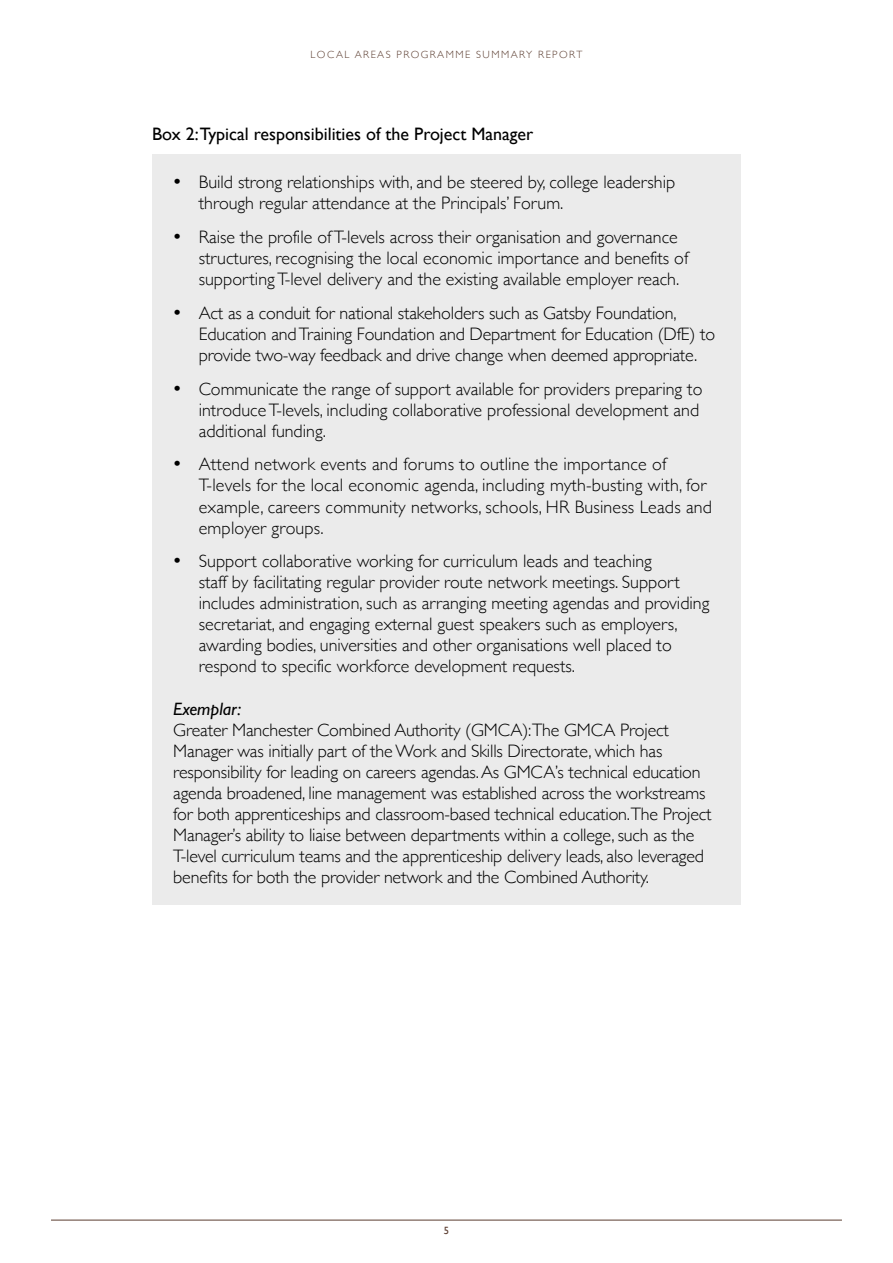
<style>
.page{position:relative;width:893px;height:1263px;background:#fff}
.page>*{position:absolute;margin:0;border:0;box-sizing:border-box;transform-origin:0 0}
.t1{font:300 18px/21px "Gill Sans";color:#000}
.t2{font:18px "Gill Sans";color:#000}
.t3{font:italic 18px "Gill Sans";color:#000}
.t4{font:300 10.5px "Gill Sans";letter-spacing:.14em;color:#5b3d30}
.t5{font:10.5px "Gill Sans";color:#5b3d30}
</style>
<div class="page">
<hr style="left:51px;top:1220px;width:791px;height:1px;background:#5b3d30">
<div style="left:152px;top:154px;width:589px;height:751px;background:#ebebeb"></div>
<p class="t4" style="left:311px;top:47px;width:273px">LOCAL AREAS PROGRAMME SUMMARY REPORT</p>
<p class="t2" style="left:152px;top:123px;width:383px">Box 2:Typical responsibilities of the Project Manager</p>
<p class="t1" style="left:199px;top:171px;width:478px;text-indent:-26px">• Build strong relationships with, and be steered by, college leadership through regular attendance at the Principals’ Forum.</p>
<p class="t1" style="left:199px;top:226px;width:491px;text-indent:-26px">• Raise the profile of T-levels across their organisation and governance structures, recognising the local economic importance and benefits of supporting T-level delivery and the existing available employer reach.</p>
<p class="t1" style="left:199px;top:302px;width:518px;text-indent:-26px">• Act as a conduit for national stakeholders such as Gatsby Foundation,<br>Education and Training Foundation and Department for Education (DfE) to provide two-way feedback and drive change when deemed appropriate.</p>
<p class="t1" style="left:199px;top:377px;width:505px;text-indent:-26px">• Communicate the range of support available for providers preparing to introduce T-levels, including collaborative professional development and additional funding.</p>
<p class="t1" style="left:199px;top:453px;width:515px;text-indent:-26px">• Attend network events and forums to outline the importance of T-levels for the local economic agenda, including myth-busting with, for example, careers community networks, schools, HR Business Leads and employer groups.</p>
<p class="t1" style="left:199px;top:550px;width:512px;text-indent:-26px">• Support collaborative working for curriculum leads and teaching<br>staff by facilitating regular provider route network meetings. Support includes administration, such as arranging meeting agendas and providing secretariat, and engaging external guest speakers such as employers, awarding bodies, universities and other organisations well placed to respond to specific workforce development requests.</p>
<p class="t3" style="left:173px;top:698px;width:69px">Exemplar:</p>
<p class="t1" style="left:173px;top:718px;width:540px">Greater Manchester Combined Authority (GMCA):The GMCA Project Manager was initially part of the Work and Skills Directorate, which has responsibility for leading on careers agendas. As GMCA’s technical education agenda broadened, line management was established across the workstreams for both apprenticeships and classroom-based technical education.The Project Manager’s ability to liaise between departments within a college, such as the T-level curriculum teams and the apprenticeship delivery leads, also leveraged benefits for both the provider network and the Combined Authority.</p>
<p class="t5" style="left:444px;top:1224px;width:7px">5</p>
</div>
